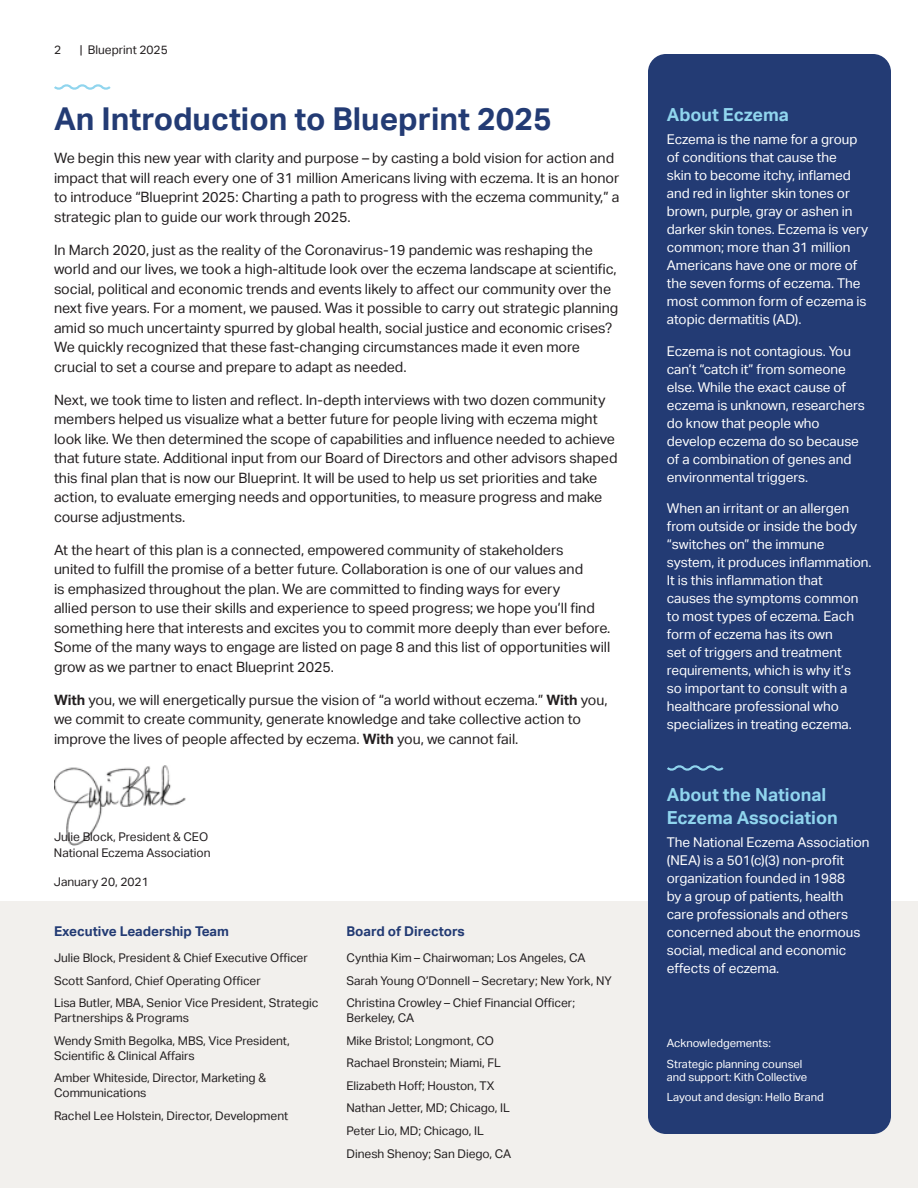
<style>
.page{position:relative;width:918px;height:1188px;background:#fff}
.page>*{position:absolute;margin:0;border:0;box-sizing:border-box;transform-origin:0 0}
.Headline{font:700 31.5px "Aktiv Grotesk";color:#233b74}
.Subhead_light_blue{font:700 18px/22.5px "Aktiv Grotesk";color:#90d5ee}
.Body_Copy_9_5{font:14.25px/19.5px "Aktiv Grotesk";color:#231f20}
.Sidebar_Copy{font:13.5px/18px "Aktiv Grotesk";color:#fff}
.Subhead_Small{font:700 13.5px "Aktiv Grotesk";color:#233b74}
.Body_Copy_Small{font:12px/15px "Aktiv Grotesk";color:#231f20}
.Sidebar_Copy-2{font:12px/15.8px "Aktiv Grotesk";color:#231f20}
.Sidebar_Copy-3{font:11.25px/13.5px "Aktiv Grotesk";color:#fff}
.s1{font-weight:700}
</style>
<div class="page">
<img style="left:54px;top:765px;width:132px;height:80px">
<div style="left:0;top:902px;width:918px;height:286px;background:#f2f0ed"></div>
<div style="left:648px;top:54px;width:243px;height:1080px;background:#233b74;border-radius:18px"></div>
<svg style="left:54px;top:84px;width:57px;height:6px"></svg>
<svg style="left:667px;top:765px;width:57px;height:6px"></svg>
<p class="Body_Copy_Small" style="left:54px;top:42px;width:9px">2</p>
<p class="Body_Copy_Small" style="left:80px;top:42px;width:89px">| Blueprint 2025</p>
<p class="Headline" style="left:54px;top:101px;width:499px">An Introduction to Blueprint 2025</p>
<p class="Body_Copy_9_5" style="left:54px;top:149px;width:567px">We begin this new year with clarity and purpose – by casting a bold vision for action and impact that will reach every one of 31 million Americans living with eczema. It is an honor to introduce “Blueprint 2025: Charting a path to progress with the eczema community,” a strategic plan to guide our work through 2025.</p>
<p class="Body_Copy_9_5" style="left:54px;top:240px;width:566px">In March 2020, just as the reality of the Coronavirus-19 pandemic was reshaping the world and our lives, we took a high-altitude look over the eczema landscape at scientific, social, political and economic trends and events likely to affect our community over the next five years. For a moment, we paused. Was it possible to carry out strategic planning amid so much uncertainty spurred by global health, social justice and economic crises?<br>We quickly recognized that these fast-changing circumstances made it even more crucial to set a course and prepare to adapt as needed.</p>
<p class="Body_Copy_9_5" style="left:54px;top:390px;width:565px">Next, we took time to listen and reflect. In-depth interviews with two dozen community members helped us visualize what a better future for people living with eczema might look like. We then determined the scope of capabilities and influence needed to achieve that future state. Additional input from our Board of Directors and other advisors shaped this final plan that is now our Blueprint. It will be used to help us set priorities and take action, to evaluate emerging needs and opportunities, to measure progress and make course adjustments.</p>
<p class="Body_Copy_9_5" style="left:54px;top:540px;width:558px">At the heart of this plan is a connected, empowered community of stakeholders<br>united to fulfill the promise of a better future. Collaboration is one of our values and<br>is emphasized throughout the plan. We are committed to finding ways for every<br>allied person to use their skills and experience to speed progress; we hope you’ll find something here that interests and excites you to commit more deeply than ever before.<br>Some of the many ways to engage are listed on page 8 and this list of opportunities will grow as we partner to enact Blueprint 2025.</p>
<p class="Body_Copy_9_5" style="left:54px;top:690px;width:555px"><span class="s1">With</span> you, we will energetically pursue the vision of “a world without eczema.” <span class="s1">With</span> you, we commit to create community, generate knowledge and take collective action to improve the lives of people affected by eczema. <span class="s1">With</span> you, we cannot fail.</p>
<p class="Sidebar_Copy-2" style="left:54px;top:829px;width:158px">Julie Block, President &amp; CEO<br>National Eczema Association</p>
<p class="Sidebar_Copy-2" style="left:54px;top:874px;width:96px">January 20, 2021</p>
<p class="Subhead_Small" style="left:54px;top:924px;width:177px">Executive Leadership Team</p>
<p class="Body_Copy_Small" style="left:54px;top:950px;width:255px">Julie Block, President &amp; Chief Executive Officer</p>
<p class="Body_Copy_Small" style="left:54px;top:973px;width:208px">Scott Sanford, Chief Operating Officer</p>
<p class="Body_Copy_Small" style="left:54px;top:996px;width:266px">Lisa Butler, MBA, Senior Vice President, Strategic<br>Partnerships &amp; Programs</p>
<p class="Body_Copy_Small" style="left:54px;top:1033px;width:237px">Wendy Smith Begolka, MBS, Vice President,<br>Scientific &amp; Clinical Affairs</p>
<p class="Body_Copy_Small" style="left:54px;top:1071px;width:214px">Amber Whiteside, Director, Marketing &amp;<br>Communications</p>
<p class="Body_Copy_Small" style="left:54px;top:1108px;width:236px">Rachel Lee Holstein, Director, Development</p>
<p class="Subhead_Small" style="left:346px;top:924px;width:120px">Board of Directors</p>
<p class="Body_Copy_Small" style="left:346px;top:950px;width:241px">Cynthia Kim – Chairwoman; Los Angeles, CA</p>
<p class="Body_Copy_Small" style="left:346px;top:973px;width:267px">Sarah Young O’Donnell – Secretary; New York, NY</p>
<p class="Body_Copy_Small" style="left:346px;top:996px;width:230px">Christina Crowley – Chief Financial Officer;<br>Berkeley, CA</p>
<p class="Body_Copy_Small" style="left:346px;top:1033px;width:149px">Mike Bristol; Longmont, CO</p>
<p class="Body_Copy_Small" style="left:346px;top:1056px;width:156px">Rachael Bronstein; Miami, FL</p>
<p class="Body_Copy_Small" style="left:346px;top:1078px;width:149px">Elizabeth Hoff; Houston, TX</p>
<p class="Body_Copy_Small" style="left:346px;top:1101px;width:165px">Nathan Jetter, MD; Chicago, IL</p>
<p class="Body_Copy_Small" style="left:346px;top:1123px;width:139px">Peter Lio, MD; Chicago, IL</p>
<p class="Body_Copy_Small" style="left:346px;top:1146px;width:166px">Dinesh Shenoy; San Diego, CA</p>
<p class="Subhead_light_blue" style="left:667px;top:103px;width:124px">About Eczema</p>
<p class="Sidebar_Copy" style="left:667px;top:131px;width:203px">Eczema is the name for a group of conditions that cause the<br>skin to become itchy, inflamed and red in lighter skin tones or brown, purple, gray or ashen in darker skin tones. Eczema is very common; more than 31 million<br>Americans have one or more of the seven forms of eczema. The most common form of eczema is atopic dermatitis (AD).</p>
<p class="Sidebar_Copy" style="left:667px;top:342px;width:200px">Eczema is not contagious. You can’t “catch it” from someone else. While the exact cause of eczema is unknown, researchers do know that people who develop eczema do so because of a combination of genes and environmental triggers.</p>
<p class="Sidebar_Copy" style="left:667px;top:500px;width:206px">When an irritant or an allergen from outside or inside the body “switches on” the immune system, it produces inflammation.<br>It is this inflammation that<br>causes the symptoms common to most types of eczema. Each form of eczema has its own<br>set of triggers and treatment requirements, which is why it’s<br>so important to consult with a healthcare professional who specializes in treating eczema.</p>
<p class="Subhead_light_blue" style="left:667px;top:784px;width:172px">About the National<br>Eczema Association</p>
<p class="Sidebar_Copy" style="left:667px;top:833px;width:204px">The National Eczema Association (NEA) is a 501(c)(3) non-profit organization founded in 1988<br>by a group of patients, health care professionals and others concerned about the enormous social, medical and economic effects of eczema.</p>
<p class="Sidebar_Copy-3" style="left:667px;top:1037px;width:105px">Acknowledgements:</p>
<p class="Sidebar_Copy-3" style="left:667px;top:1057px;width:142px">Strategic planning counsel and support: Kith Collective</p>
<p class="Sidebar_Copy-3" style="left:667px;top:1091px;width:159px">Layout and design: Hello Brand</p>
</div>
